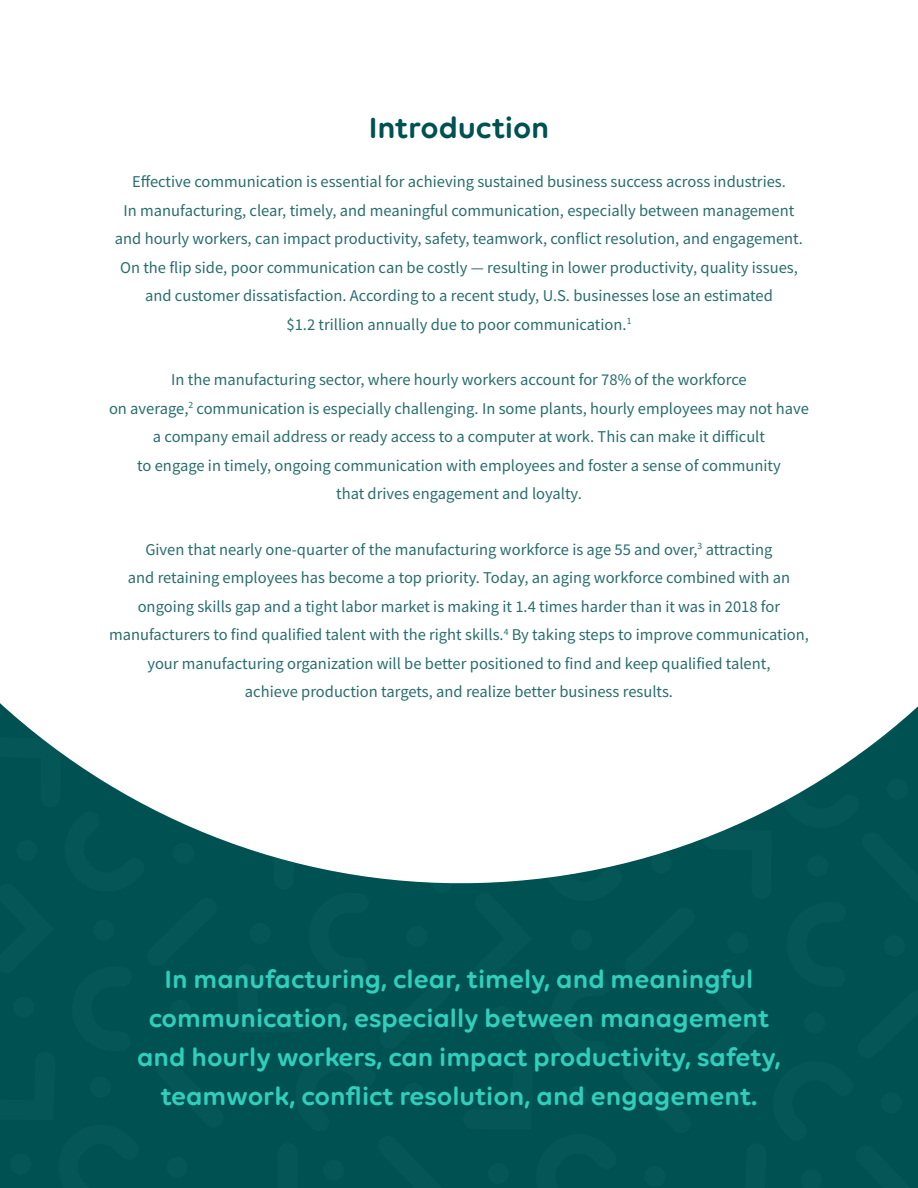
<style>
.page{position:relative;width:918px;height:1188px;background:#fff}
.page>*{position:absolute;margin:0;border:0;box-sizing:border-box;transform-origin:0 0}
.intro_-_head_large{font:600 31.5px "Volte Rounded";letter-spacing:-.005em;color:#005151}
.intro_call_out_-_med{font:600 27px/39px "Volte Rounded";color:#30cebb;text-align:center}
.intro_-_body_text{font:16.5px/28.5px "Source Sans Pro";color:#296d6d;text-align:center}
</style>
<div class="page">
<div style="left:0;top:911px;width:918px;height:277px;background:#005252"></div>
<svg style="left:0;top:703px;width:918px;height:208px"></svg>
<p class="intro_-_head_large" style="left:369px;top:110px;width:182px">Introduction</p>
<p class="intro_-_body_text" style="left:115px;top:167px;width:690px">Effective communication is essential for achieving sustained business success across industries.<br>In manufacturing, clear, timely, and meaningful communication, especially between management and hourly workers, can impact productivity, safety, teamwork, conflict resolution, and engagement.<br>On the flip side, poor communication can be costly — resulting in lower productivity, quality issues, and customer dissatisfaction. According to a recent study, U.S. businesses lose an estimated<br>$1.2 trillion annually due to poor communication.<sup>1</sup></p>
<p class="intro_-_body_text" style="left:109px;top:365px;width:701px">In the manufacturing sector, where hourly workers account for 78% of the workforce<br>on average,<sup>2</sup> communication is especially challenging. In some plants, hourly employees may not have a company email address or ready access to a computer at work. This can make it difficult<br>to engage in timely, ongoing communication with employees and foster a sense of community<br>that drives engagement and loyalty.</p>
<p class="intro_-_body_text" style="left:109px;top:535px;width:701px">Given that nearly one-quarter of the manufacturing workforce is age 55 and over,<sup>3</sup> attracting<br>and retaining employees has become a top priority. Today, an aging workforce combined with an ongoing skills gap and a tight labor market is making it 1.4 times harder than it was in 2018 for manufacturers to find qualified talent with the right skills.<sup>4</sup> By taking steps to improve communication, your manufacturing organization will be better positioned to find and keep qualified talent,<br>achieve production targets, and realize better business results.</p>
<p class="intro_call_out_-_med" style="left:137px;top:959px;width:645px">In manufacturing, clear, timely, and meaningful communication, especially between management and hourly workers, can impact productivity, safety, teamwork, conflict resolution, and engagement.</p>
</div>
